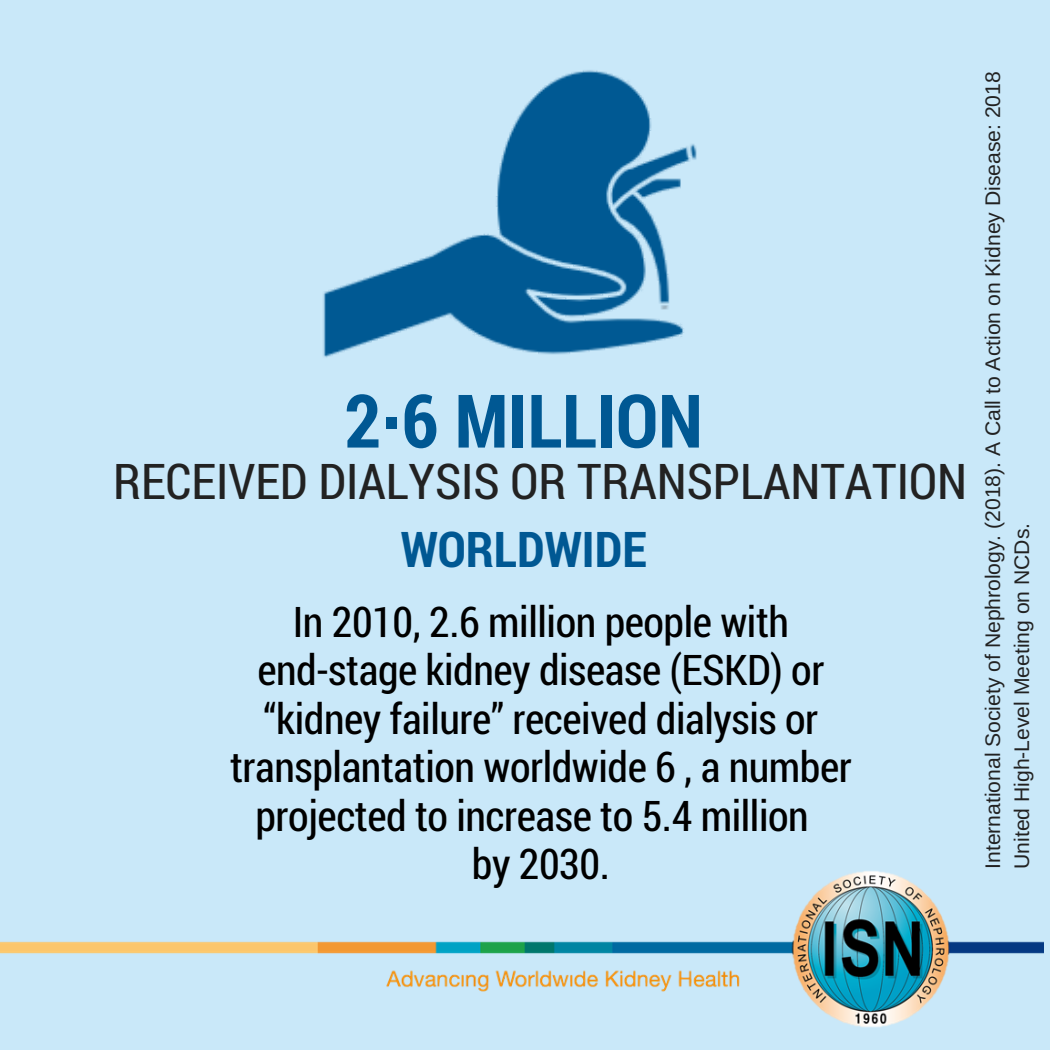
<style>
.page{position:relative;width:1050px;height:1050px;background:#c9e8f9}
.page>*{position:absolute;margin:0;border:0;box-sizing:border-box;transform-origin:0 0}
.t1{font:700 74.02px "Roboto Condensed";color:#005893}
.t2{font:49.35px "Roboto Condensed";color:#222}
.t3{font:700 49.35px "Roboto Condensed";color:#005893}
.t4{font:42.35px/48.6px "Roboto Condensed";letter-spacing:-.01em;color:#000;text-align:center}
.t5{font:21.18px/28.9px "Arimo";color:#222}
.s1{font-family:"Liberation Sans"}
</style>
<div class="page">
<img style="left:0;top:871px;width:1043px;height:157px">
<img style="left:323px;top:70px;width:374px;height:288px">
<h1 class="t1" style="left:344px;top:370px;width:360px">2<span class="s1">·</span>6 MILLION</h1>
<p class="t2" style="left:113px;top:447px;width:855px">RECEIVED DIALYSIS OR TRANSPLANTATION</p>
<p class="t3" style="left:401px;top:515px;width:248px">WORLDWIDE</p>
<p class="t4" style="left:230px;top:596px;width:623px">In 2010, 2.6 million people with end-stage kidney disease (ESKD) or “kidney failure” received dialysis or transplantation worldwide 6 , a number projected to increase to 5.4 million<br>by 2030.</p>
<p class="t5" style="left:978px;top:869px;width:799px;rotate:-90deg">International Society of Nephrology. (2018). A Call to Action on Kidney Disease: 2018<br>United High-Level Meeting on NCDs.</p>
</div>
